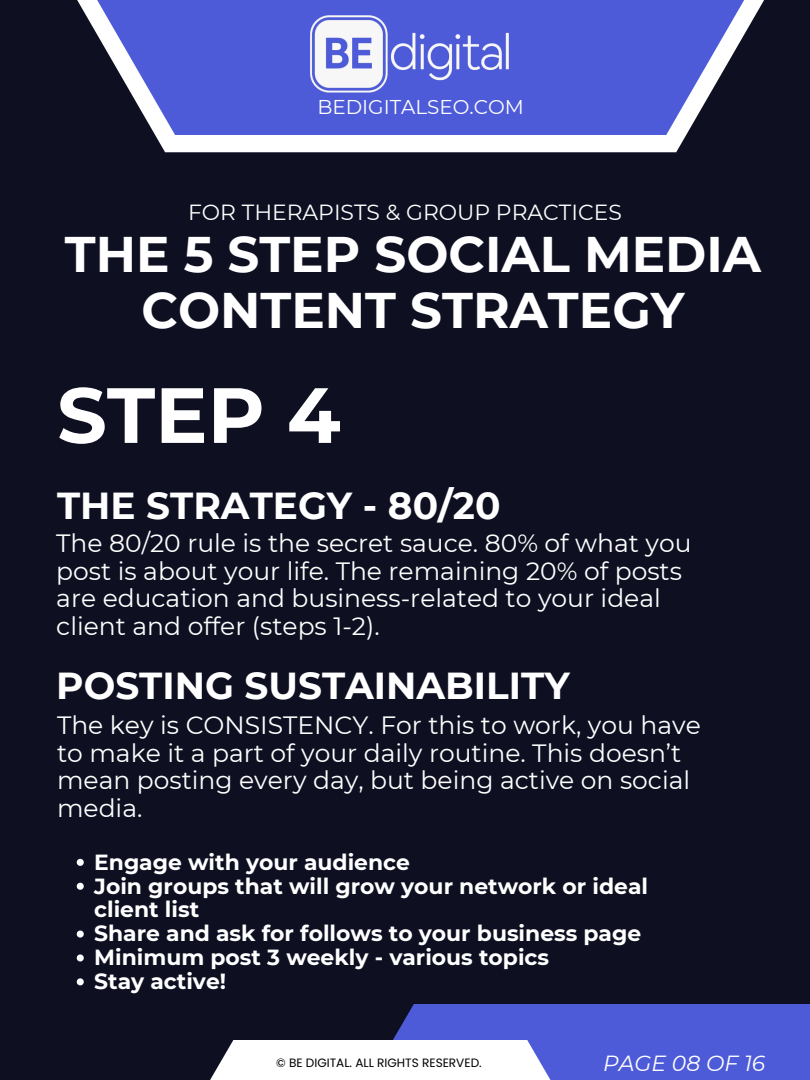
<style>
.page{position:relative;width:810px;height:1080px;background:#0e1022}
.page>*{position:absolute;margin:0;border:0;box-sizing:border-box;transform-origin:0 0}
.t1{font:700 78.12px "Montserrat";color:#fff}
.t2{font:700 49.94px/55.3px "Montserrat";color:#fff;text-align:center}
.t3{font:700 37.5px "Montserrat";color:#fff}
.t4{font:25px/27.6px "Montserrat";color:#fff}
.t5{font:700 21.88px/23.9px "Montserrat";color:#fff}
.t6{font:21.88px "Montserrat";color:#fff}
.t7{font:italic 21.88px "Montserrat";color:#fff}
.t8{font:19.94px "Montserrat";color:#fff}
.t9{font:12.06px "Poppins";color:#000}
</style>
<div class="page">
<div style="left:155px;top:135px;width:531px;height:17px;background:#fff"></div>
<svg style="left:77px;top:0;width:687px;height:135px;fill:#4e5bd8"></svg>
<div style="left:357px;top:1004px;width:453px;height:76px;background:#4e5bd8"></div>
<svg style="left:210px;top:1040px;width:341px;height:40px;background:#f0f0f5"></svg>
<img style="left:285px;top:0;width:256px;height:107px">
<svg style="left:77px;top:859px;width:7px;height:7px"></svg>
<svg style="left:77px;top:883px;width:7px;height:7px"></svg>
<svg style="left:77px;top:931px;width:7px;height:7px"></svg>
<svg style="left:77px;top:954px;width:7px;height:7px"></svg>
<svg style="left:77px;top:978px;width:7px;height:7px"></svg>
<h1 class="t8" style="left:317px;top:95px;width:208px">BEDIGITALSEO.COM</h1>
<h5 class="t6" style="left:188px;top:198px;width:435px">FOR THERAPISTS &amp; GROUP PRACTICES</h5>
<p class="t2" style="left:65px;top:227px;width:698px">THE 5 STEP SOCIAL MEDIA<br>CONTENT STRATEGY</p>
<h2 class="t1" style="left:57px;top:367px;width:285px">STEP 4</h2>
<p class="t3" style="left:57px;top:482px;width:445px">THE STRATEGY - 80/20</p>
<h3 class="t4" style="left:56px;top:529px;width:637px">The 80/20 rule is the secret sauce. 80% of what you post is about your life. The remaining 20% of posts are education and business-related to your ideal client and offer (steps 1-2).</h3>
<p class="t3" style="left:56px;top:662px;width:515px">POSTING SUSTAINABILITY</p>
<h3 class="t4" style="left:57px;top:711px;width:645px">The key is CONSISTENCY. For this to work, you have to make it a part of your daily routine. This doesn’t mean posting every day, but being active on social media.</h3>
<h4 class="t5" style="left:94px;top:850px;width:317px">Engage with your audience</h4>
<p class="t5" style="left:94px;top:874px;width:555px">Join groups that will grow your network or ideal client list</p>
<p class="t5" style="left:94px;top:922px;width:549px">Share and ask for follows to your business page</p>
<p class="t5" style="left:94px;top:945px;width:456px">Minimum post 3 weekly - various topics</p>
<p class="t5" style="left:94px;top:969px;width:133px">Stay active!</p>
<p class="t9" style="left:276px;top:1054px;width:207px">© BE DIGITAL. ALL RIGHTS RESERVED.</p>
<h5 class="t7" style="left:603px;top:1050px;width:163px">PAGE 08 OF 16</h5>
</div>
